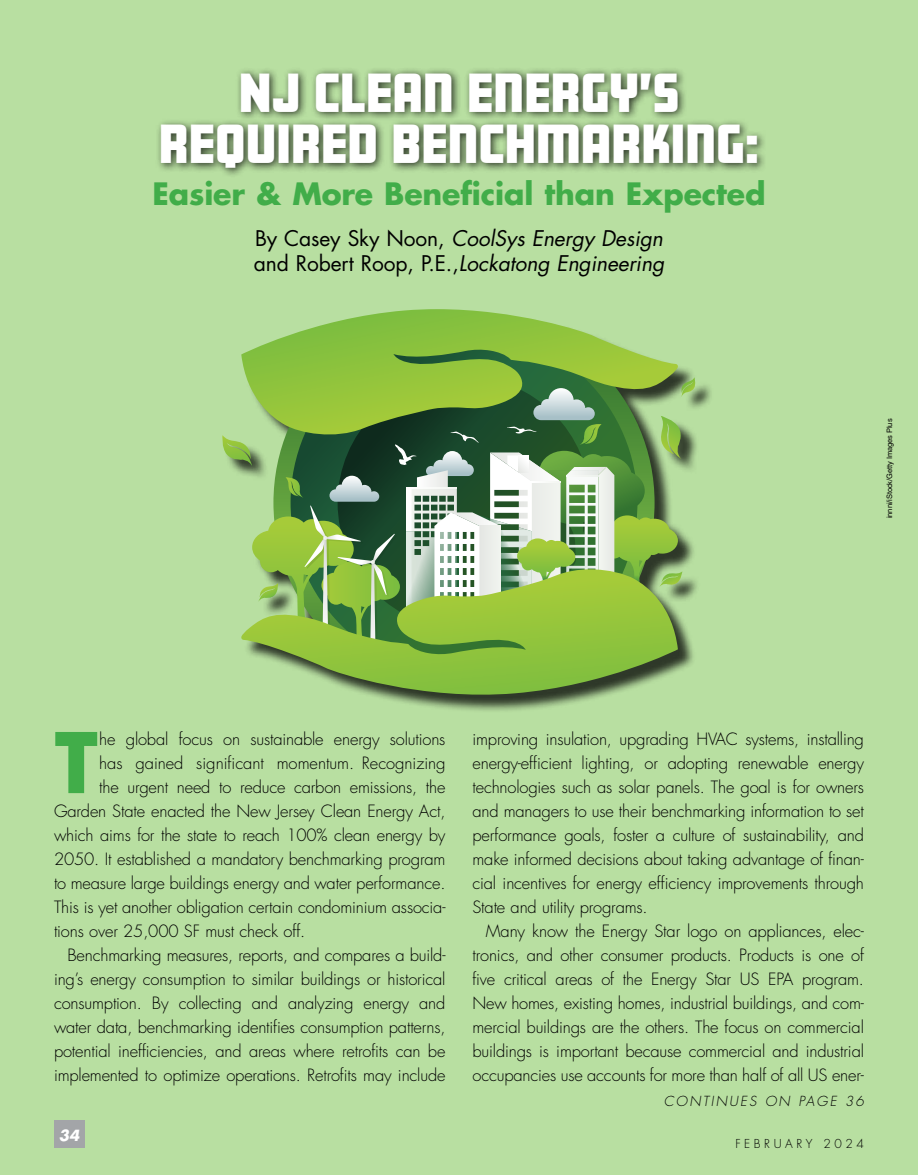
<style>
.page{position:relative;width:918px;height:1175px;background:#fff}
.page>*{position:absolute;margin:0;border:0;box-sizing:border-box;transform-origin:0 0}
.t1{font:900 76.5px "Amboy";color:#41ad49}
.t2{font:900 48px/51px "Amboy";letter-spacing:.015em;color:#fff;text-align:center}
.t3{font:700 30px "Futura Std";letter-spacing:-.005em;color:#41ad49}
.t4{font:italic 21px/25.2px "Futura Std";letter-spacing:-.005em;color:#000}
.t5{font:300 16.5px/24px "Futura Std";letter-spacing:-.01em;color:#000;text-align:justify}
.t6{font:italic 700 15px "Futura Std";color:#fff}
.t7{font:italic 300 13.5px "Futura Std";letter-spacing:.15em;color:#000}
.t8{font:300 12px "Futura Std";letter-spacing:.3em;color:#000}
.t9{font:7.5px "Helvetica LT Std";letter-spacing:-.01em;color:#000}
.s1{font-style:normal}
</style>
<div class="page">
<div style="left:0;top:0;width:918px;height:1174px;background:#b8dfa1"></div>
<div style="left:54px;top:1120px;width:30px;height:28px;background:#a3a5a8"></div>
<div style="left:225px;top:311px;width:489px;height:402px;background:#000;opacity:.75"></div>
<svg style="left:222px;top:377px;width:474px;height:292px"></svg>
<svg style="left:241px;top:309px;width:437px;height:131px"></svg>
<svg style="left:241px;top:569px;width:437px;height:132px;background:#8cb754"></svg>
<div style="left:156px;top:67px;width:611px;height:111px;background:#000;opacity:.75"></div>
<h2 class="t2" style="left:159px;top:66px;width:601px">NJ CLEAN ENERGY’S<br>REQUIRED BENCHMARKING:</h2>
<h3 class="t3" style="left:152px;top:174px;width:615px">Easier &amp; More Beneficial than Expected</h3>
<p class="t4" style="left:254px;top:226px;width:412px"><span class="s1">By Casey Sky Noon,</span> CoolSys Energy Design <span class="s1">and Robert Roop, P.E.,</span>Lockatong Engineering</p>
<p class="t9" style="left:885px;top:518px;width:101px;rotate:-90deg">innni/iStock/Getty Images Plus</p>
<h1 class="t1" style="left:54px;top:718px;width:46px">T</h1>
<p class="t5" style="left:99px;top:727px;width:348px">he global focus on sustainable energy solutions</p>
<p class="t5" style="left:99px;top:751px;width:348px">has gained significant momentum. Recognizing</p>
<p class="t5" style="left:99px;top:775px;width:348px">the urgent need to reduce carbon emissions, the</p>
<p class="t5" style="left:54px;top:799px;width:393px">Garden State enacted the New Jersey Clean Energy Act,</p>
<p class="t5" style="left:54px;top:823px;width:393px">which aims for the state to reach 100% clean energy by</p>
<p class="t5" style="left:54px;top:847px;width:393px">2050. It established a mandatory benchmarking program</p>
<p class="t5" style="left:54px;top:871px;width:393px">to measure large buildings energy and water performance.</p>
<p class="t5" style="left:54px;top:895px;width:393px">This is yet another obligation certain condominium associa-</p>
<p class="t5" style="left:54px;top:919px;width:253px">tions over 25,000 SF must check off.</p>
<p class="t5" style="left:67px;top:943px;width:380px">Benchmarking measures, reports, and compares a build-</p>
<p class="t5" style="left:54px;top:967px;width:393px">ing’s energy consumption to similar buildings or historical</p>
<p class="t5" style="left:54px;top:991px;width:393px">consumption. By collecting and analyzing energy and</p>
<p class="t5" style="left:54px;top:1015px;width:393px">water data, benchmarking identifies consumption patterns,</p>
<p class="t5" style="left:54px;top:1039px;width:393px">potential inefficiencies, and areas where retrofits can be</p>
<p class="t5" style="left:54px;top:1063px;width:393px">implemented to optimize operations. Retrofits may include</p>
<p class="t6" style="left:59px;top:1125px;width:22px">34</p>
<p class="t5" style="left:472px;top:727px;width:393px">improving insulation, upgrading HVAC systems, installing energy-efficient lighting, or adopting renewable energy technologies such as solar panels. The goal is for owners and managers to use their benchmarking information to set performance goals, foster a culture of sustainability, and make informed decisions about taking advantage of finan&shy;cial incentives for energy efficiency improvements through State and utility programs.</p>
<p class="t5" style="left:472px;top:919px;width:393px;text-indent:13px">Many know the Energy Star logo on appliances, elec&shy;tronics, and other consumer products. Products is one of five critical areas of the Energy Star US EPA program.<br>New homes, existing homes, industrial buildings, and com&shy;mercial buildings are the others. The focus on commercial buildings is important because commercial and industrial occupancies use accounts for more than half of all US ener-</p>
<p class="t7" style="left:664px;top:1093px;width:202px">CONTINUES ON PAGE 36</p>
<p class="t8" style="left:735px;top:1136px;width:130px">FEBRUARY 2024</p>
</div>
